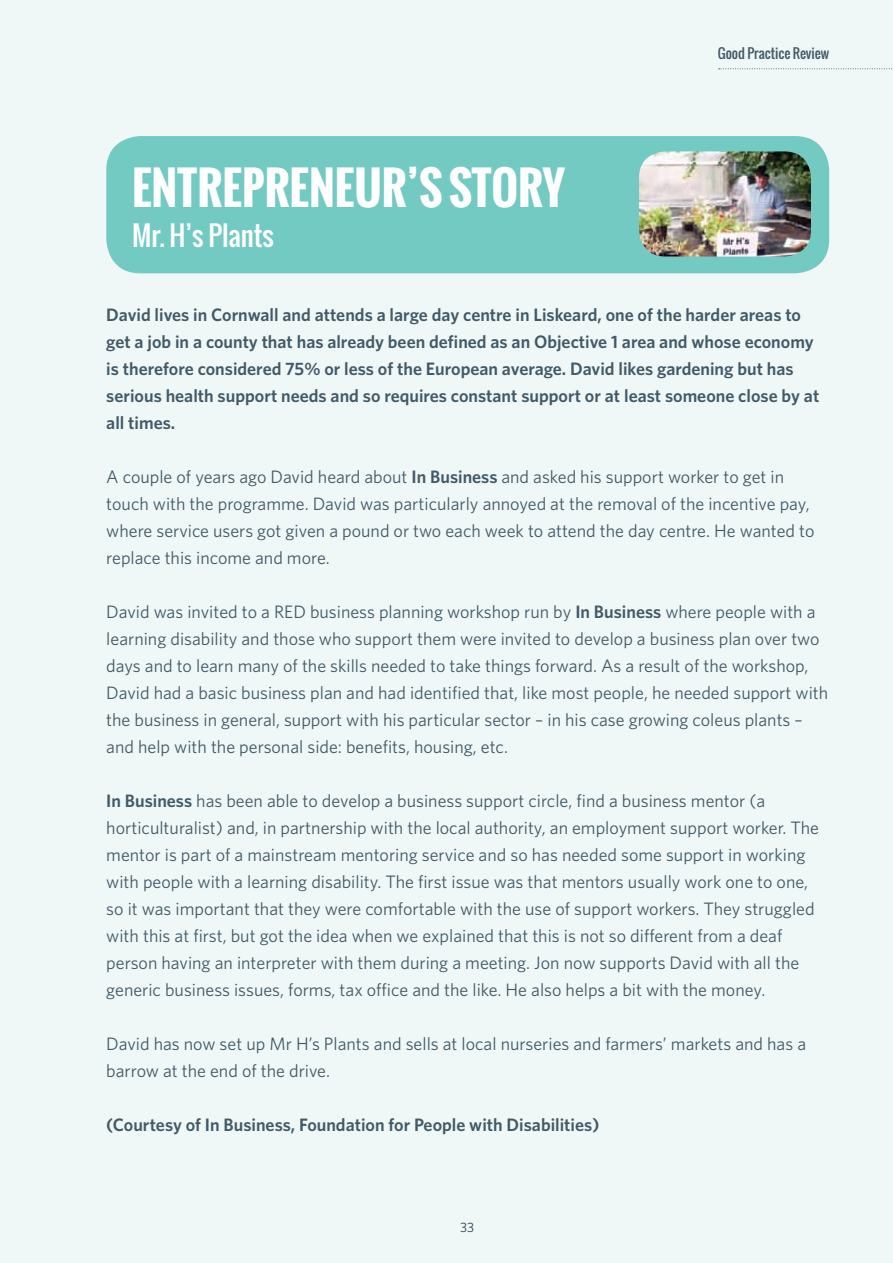
<style>
.page{position:relative;width:893px;height:1263px;background:#fff}
.page>*{position:absolute;margin:0;border:0;box-sizing:border-box;transform-origin:0 0}
.t1{font:700 45px "Oswald";color:#fff}
.t2{font:27px "Oswald";color:#fff}
.t3{font:18px/27px "Whitney HTF";color:#425968}
.t4{font:600 18px/27px "Whitney HTF";color:#425968}
.t5{font:13.5px "Oswald";color:#425968}
.t6{font:13.5px "Whitney HTF";color:#304451}
.s1{font-weight:600}
</style>
<div class="page">
<div style="left:1px;top:0;width:892px;height:1263px;background:#eff8f6"></div>
<div style="left:106px;top:136px;width:723px;height:137px;background:#73cac2;border-radius:34px"></div>
<svg style="left:719px;top:68px;width:173px;height:1px"></svg>
<img style="left:639px;top:151px;width:172px;height:105px">
<h1 class="t1" style="left:132px;top:154px;width:435px">ENTREPRENEUR’S STORY</h1>
<h2 class="t2" style="left:132px;top:215px;width:144px">Mr. H’s Plants</h2>
<p class="t5" style="left:718px;top:43px;width:113px">Good Practice Review</p>
<p class="t4" style="left:106px;top:300px;width:714px">David lives in Cornwall and attends a large day centre in Liskeard, one of the harder areas to get a job in a county that has already been defined as an Objective 1 area and whose economy is therefore considered 75% or less of the European average. David likes gardening but has serious health support needs and so requires constant support or at least someone close by at all times.</p>
<p class="t3" style="left:106px;top:462px;width:710px">A couple of years ago David heard about <span class="s1">In Business</span> and asked his support worker to get in touch with the programme. David was particularly annoyed at the removal of the incentive pay, where service users got given a pound or two each week to attend the day centre. He wanted to replace this income and more.</p>
<p class="t3" style="left:106px;top:597px;width:723px">David was invited to a RED business planning workshop run by <span class="s1">In Business</span> where people with a learning disability and those who support them were invited to develop a business plan over two days and to learn many of the skills needed to take things forward. As a result of the workshop, David had a basic business plan and had identified that, like most people, he needed support with the business in general, support with his particular sector – in his case growing coleus plants – and help with the personal side: benefits, housing, etc.</p>
<p class="t3" style="left:106px;top:786px;width:714px"><span class="s1">In Business</span> has been able to develop a business support circle, find a business mentor (a horticulturalist) and, in partnership with the local authority, an employment support worker. The mentor is part of a mainstream mentoring service and so has needed some support in working with people with a learning disability. The first issue was that mentors usually work one to one, so it was important that they were comfortable with the use of support workers. They struggled with this at first, but got the idea when we explained that this is not so different from a deaf person having an interpreter with them during a meeting. Jon now supports David with all the generic business issues, forms, tax office and the like. He also helps a bit with the money.</p>
<p class="t3" style="left:106px;top:1029px;width:701px">David has now set up Mr H’s Plants and sells at local nurseries and farmers’ markets and has a barrow at the end of the drive.</p>
<p class="t4" style="left:106px;top:1110px;width:494px">(Courtesy of In Business, Foundation for People with Disabilities)</p>
<p class="t6" style="left:460px;top:1219px;width:16px">33</p>
</div>
